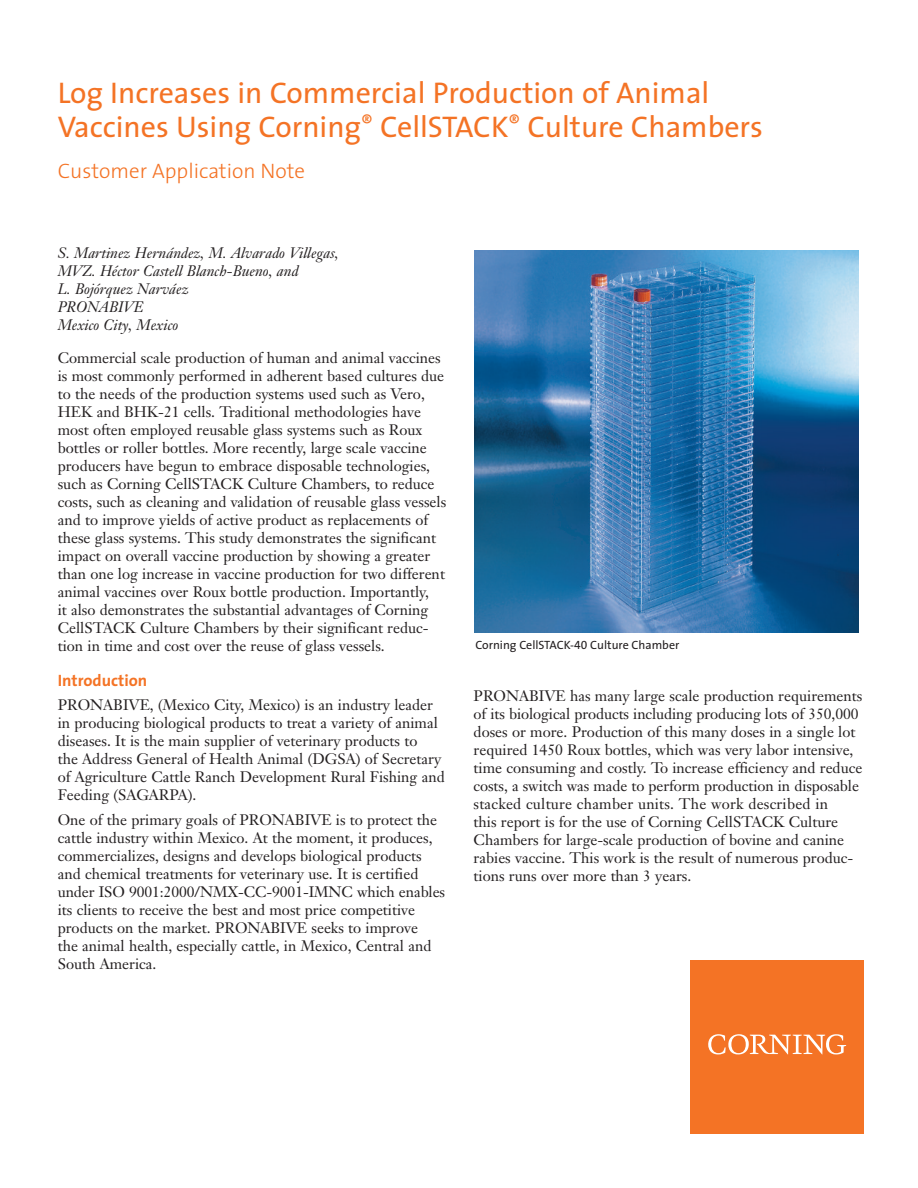
<style>
.page{position:relative;width:918px;height:1188px;background:#fff}
.page>*{position:absolute;margin:0;border:0;box-sizing:border-box;transform-origin:0 0}
.t1{font:30px/34.5px "The Sans";color:#f47325}
.t2{font:300 21px "The Sans";color:#f47325}
.t3{font:700 16.5px "The Sans";color:#f47325}
.t4{font:15px/18px "Janson Text";color:#231f20}
.t5{font:italic 15px/18px "Janson Text";color:#231f20}
.t6{font:12px "The Sans";color:#231f20}
.s1{font-family:"The Sans Expert"}
</style>
<div class="page">
<div style="left:690px;top:960px;width:174px;height:174px;background:#f47325"></div>
<svg style="left:708px;top:1034px;width:138px;height:21px"></svg>
<img style="left:474px;top:251px;width:385px;height:382px">
<h1 class="t1" style="left:58px;top:78px;width:707px">Log Increases in Commercial Production of Animal<br>Vaccines Using Corning<sup>®</sup> CellSTACK<sup>®</sup> Culture Chambers</h1>
<h2 class="t2" style="left:58px;top:163px;width:249px">Customer Application Note</h2>
<p class="t5" style="left:58px;top:246px;width:283px">S. Martinez Hernández, M. Alvarado Villegas,<br>MVZ. Héctor Castell Blanch-Bueno, and<br>L. Bojórquez Narváez<br>PRONABIVE<br>Mexico City, Mexico</p>
<p class="t4" style="left:58px;top:351px;width:390px">Commercial scale production of human and animal vaccines is most commonly performed in adherent based cultures due to the needs of the production systems used such as Vero, HEK and BHK-21 cells. Traditional methodologies have most often employed reusable glass systems such as Roux bottles or roller bottles. More recently, large scale vaccine producers have begun to embrace disposable technologies, such as Corning CellSTACK Culture Chambers, to reduce costs, such as cleaning and validation of reusable glass vessels and to improve yields of active product as replacements of these glass systems. This study demonstrates the significant impact on overall vaccine production by showing a greater than one log increase in vaccine production for two different animal vaccines over Roux bottle production. Importantly,<br>it also demonstrates the substantial advantages of Corning CellSTACK Culture Chambers by their significant reduc&shy;tion in time and cost over the reuse of glass vessels.</p>
<p class="t3" style="left:58px;top:674px;width:91px">Introduction</p>
<p class="t4" style="left:58px;top:697px;width:389px">PRONABIVE, (Mexico City, Mexico) is an industry leader in producing biological products to treat a variety of animal diseases. It is the main supplier of veterinary products to<br>the Address General of Health Animal (DGSA) of Secretary of Agriculture Cattle Ranch Development Rural Fishing and Feeding (SAGARPA).</p>
<p class="t4" style="left:58px;top:813px;width:389px">One of the primary goals of PRONABIVE is to protect the cattle industry within Mexico. At the moment, it produces, commercializes, designs and develops biological products and chemical treatments for veterinary use. It is certified under ISO 9001:2000/NMX-CC-9001-IMNC which enables its clients to receive the best and most price competitive products on the market. PRONABIVE seeks to improve<br>the animal health, especially cattle, in Mexico, Central and South America.</p>
<p class="t6" style="left:476px;top:641px;width:205px">Corning CellSTACK-<span class="s1">40</span> Culture Chamber</p>
<p class="t4" style="left:474px;top:688px;width:390px">PRONABIVE has many large scale production requirements of its biological products including producing lots of 350,000 doses or more. Production of this many doses in a single lot required 1450 Roux bottles, which was very labor intensive, time consuming and costly. To increase efficiency and reduce costs, a switch was made to perform production in disposable stacked culture chamber units. The work described in<br>this report is for the use of Corning CellSTACK Culture Chambers for large-scale production of bovine and canine rabies vaccine. This work is the result of numerous produc&shy;tions runs over more than 3 years.</p>
</div>
